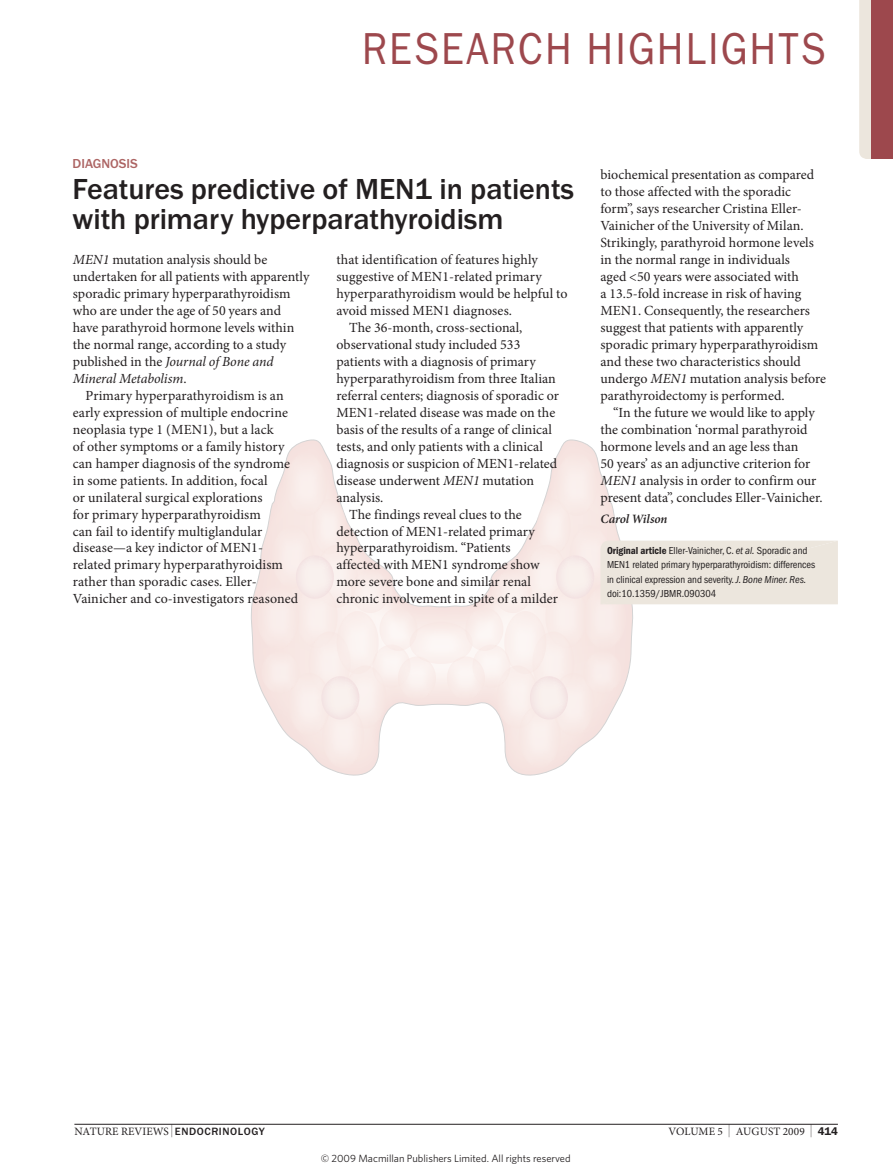
<style>
.page{position:relative;width:893px;height:1174px;background:#fff}
.page>*{position:absolute;margin:0;border:0;box-sizing:border-box;transform-origin:0 0}
.t1{font:45px "ITC Franklin Gothic Std";letter-spacing:.05em;color:#9d484d;scale:.9 1}
.t2{font:500 30px/30px "ITC Franklin Gothic Std";letter-spacing:-.005em;color:#231f20}
.t3{font:13.95px/17px "Minion Pro";color:#231f20}
.t4{font:italic 13.95px "Minion Pro";letter-spacing:-.01em;color:#231f20}
.t5{font:500 13.5px "ITC Franklin Gothic Std";letter-spacing:-.005em;color:#ad6564}
.t6{font:italic 600 12.75px "Minion Pro";letter-spacing:-.01em;color:#231f20}
.t7{font:11.25px "Minion Pro";letter-spacing:.01em;color:#231f20}
.t8{font:condensed 10.5px/14.2px "ITC Franklin Gothic Std";letter-spacing:-.005em;color:#231f20}
.t9{font:10.5px "Whitney";color:#231f20}
.s1{font-style:italic}
.s2{font-style:normal}
.s3{font-family:"ITC Franklin Gothic Std Dm Cd";font-stretch:normal}
.s4{font-size:12.9px}
.s5{font-family:"ITC Franklin Gothic Std";font-weight:500;font-size:10.95px}
.s6{font-family:"ITC Franklin Gothic Std";font-weight:600}
</style>
<div class="page">
<hr style="left:74px;top:1124px;width:764px;height:1px;background:#231f20">
<svg style="left:859px;top:0;width:13px;height:159px;background:#e6dad2"></svg>
<div style="left:872px;top:0;width:21px;height:159px;background:#9d484d"></div>
<svg style="left:251px;top:439px;width:345px;height:337px"></svg>
<svg style="left:257px;top:453px;width:581px;height:315px"></svg>
<h1 class="t1" style="left:362px;top:23px;width:517px">RESEARCH HIGHLIGHTS</h1>
<p class="t5" style="left:73px;top:156px;width:67px">diagnosis</p>
<h2 class="t2" style="left:73px;top:174px;width:503px">Features predictive of Men1 in patients with primary hyperparathyroidism</h2>
<p class="t3" style="left:73px;top:251px;width:196px"><span class="s1">MEN1</span> mutation analysis should be</p>
<p class="t3" style="left:73px;top:268px;width:238px">undertaken for all patients with apparently</p>
<p class="t3" style="left:73px;top:285px;width:219px">sporadic primary hyperparathyroidism</p>
<p class="t3" style="left:73px;top:302px;width:210px">who are under the age of 50 years and</p>
<p class="t3" style="left:73px;top:319px;width:223px">have parathyroid hormone levels within</p>
<p class="t3" style="left:73px;top:336px;width:215px">the normal range, according to a study</p>
<p class="t4" style="left:73px;top:352px;width:202px"><span class="s2">published in the</span> Journal of Bone and</p>
<p class="t4" style="left:73px;top:369px;width:115px">Mineral Metabolism<span class="s2">.</span></p>
<p class="t3" style="left:86px;top:387px;width:200px">Primary hyperparathyroidism is an</p>
<p class="t3" style="left:73px;top:404px;width:217px">early expression of multiple endocrine</p>
<p class="t3" style="left:73px;top:421px;width:202px">neoplasia type 1 (men1), but a lack</p>
<p class="t3" style="left:73px;top:438px;width:213px">of other symptoms or a family history</p>
<p class="t3" style="left:73px;top:455px;width:219px">can hamper diagnosis of the syndrome</p>
<p class="t3" style="left:73px;top:472px;width:196px">in some patients. in addition, focal</p>
<p class="t3" style="left:73px;top:489px;width:191px">or unilateral surgical explorations</p>
<p class="t3" style="left:73px;top:505px;width:190px">for primary hyperparathyroidism</p>
<p class="t3" style="left:73px;top:522px;width:191px">can fail to identify multiglandular</p>
<p class="t3" style="left:73px;top:539px;width:192px">disease—a key indictor of men1-</p>
<p class="t3" style="left:73px;top:556px;width:212px">related primary hyperparathyroidism</p>
<p class="t3" style="left:73px;top:573px;width:185px">rather than sporadic cases. eller-</p>
<p class="t3" style="left:73px;top:590px;width:227px">vainicher and co-investigators reasoned</p>
<p class="t3" style="left:336px;top:251px;width:203px">that identification of features highly</p>
<p class="t3" style="left:336px;top:268px;width:207px">suggestive of men1-related primary</p>
<p class="t3" style="left:336px;top:285px;width:233px">hyperparathyroidism would be helpful to</p>
<p class="t3" style="left:336px;top:302px;width:177px">avoid missed men1 diagnoses.</p>
<p class="t3" style="left:349px;top:319px;width:175px">the 36-month, cross-sectional,</p>
<p class="t3" style="left:336px;top:336px;width:185px">observational study included 533</p>
<p class="t3" style="left:336px;top:353px;width:201px">patients with a diagnosis of primary</p>
<p class="t3" style="left:336px;top:370px;width:221px">hyperparathyroidism from three italian</p>
<p class="t3" style="left:336px;top:387px;width:224px">referral centers; diagnosis of sporadic or</p>
<p class="t3" style="left:336px;top:404px;width:220px">men1-related disease was made on the</p>
<p class="t3" style="left:336px;top:421px;width:217px">basis of the results of a range of clinical</p>
<p class="t3" style="left:336px;top:438px;width:208px">tests, and only patients with a clinical</p>
<p class="t3" style="left:336px;top:455px;width:222px">diagnosis or suspicion of men1-related</p>
<p class="t3" style="left:336px;top:472px;width:199px">disease underwent <span class="s1">MEN1</span> mutation</p>
<p class="t3" style="left:336px;top:489px;width:48px">analysis.</p>
<p class="t3" style="left:349px;top:505px;width:174px">the findings reveal clues to the</p>
<p class="t3" style="left:336px;top:522px;width:200px">detection of men1-related primary</p>
<p class="t3" style="left:336px;top:539px;width:176px">hyperparathyroidism. “Patients</p>
<p class="t3" style="left:336px;top:556px;width:205px">affected with men1 syndrome show</p>
<p class="t3" style="left:336px;top:573px;width:196px">more severe bone and similar renal</p>
<p class="t3" style="left:336px;top:590px;width:223px">chronic involvement in spite of a milder</p>
<p class="t3" style="left:600px;top:166px;width:227px">biochemical presentation as compared to those affected with the sporadic form”, says researcher Cristina eller&shy;vainicher of the university of milan. strikingly, parathyroid hormone levels in the normal range in individuals<br>aged &lt;50 years were associated with<br>a 13.5-fold increase in risk of having men1. Consequently, the researchers suggest that patients with apparently sporadic primary hyperparathyroidism and these two characteristics should undergo <span class="s1">MEN1</span> mutation analysis before parathyroidectomy is performed.</p>
<p class="t3" style="left:600px;top:404px;width:224px;text-indent:13px">“in the future we would like to apply the combination ‘normal parathyroid hormone levels and an age less than<br>50 years’ as an adjunctive criterion for <span class="s1">MEN1</span> analysis in order to confirm our present data”, concludes eller-vainicher.</p>
<p class="t6" style="left:600px;top:510px;width:68px">Carol Wilson</p>
<p class="t8" style="left:607px;top:544px;width:210px"><span class="s3">Original article</span> Eller-Vainicher, C. <span class="s1">et al.</span> Sporadic and MEN1 related primary hyperparathyroidism: differences in clinical expression and severity. <span class="s1">J. Bone Miner. Res. </span>doi:10.1359/JBMR.090304</p>
<p class="t7" style="left:74px;top:1123px;width:192px">nature reviews <span class="s4">|</span> <span class="s5">endocrinology</span></p>
<p class="t7" style="left:669px;top:1123px;width:171px">volume 5 <span class="s4">|</span> auGust 2009 <span class="s4">|</span> <span class="s6">414</span></p>
<p class="t9" style="left:321px;top:1152px;width:251px">© 2009 Macmillan Publishers Limited. All rights reserved</p>
</div>
